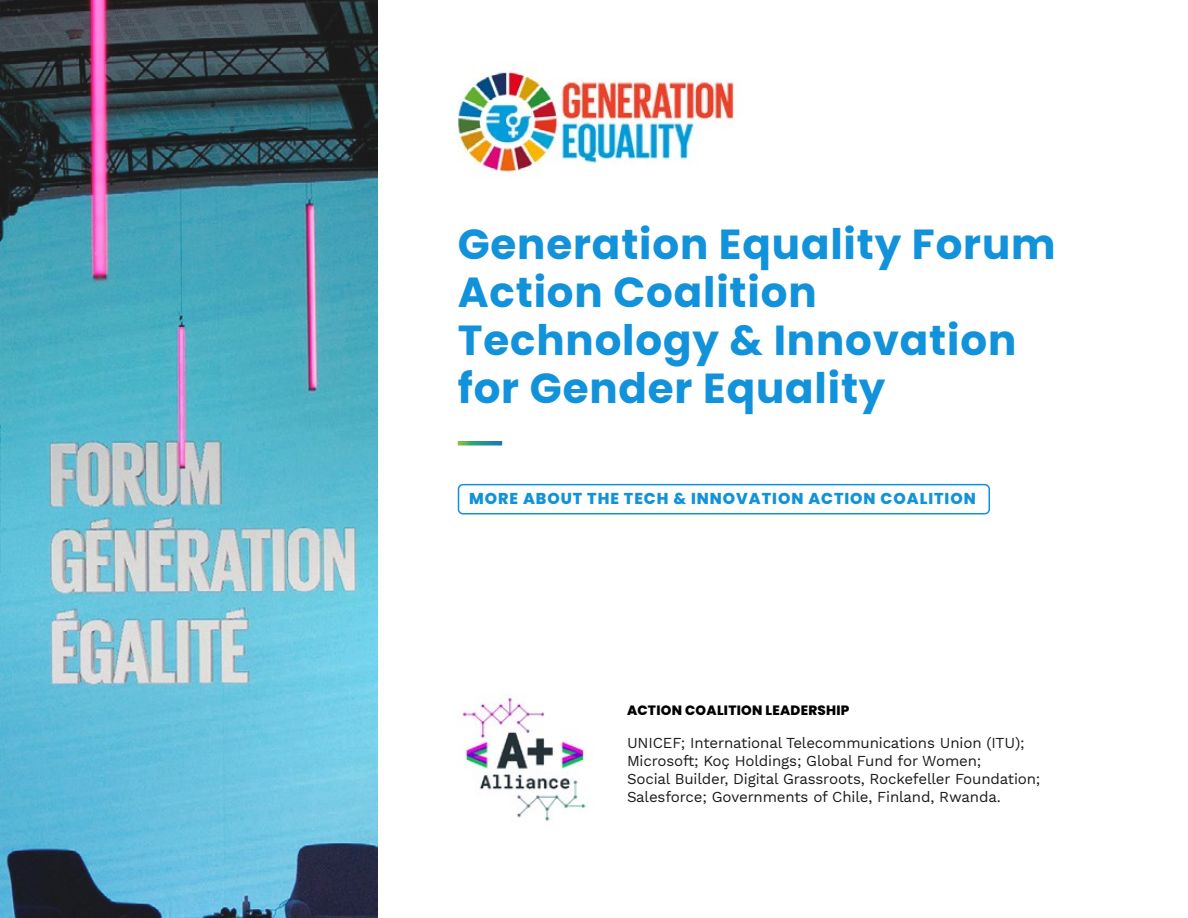
<style>
.page{position:relative;width:1188px;height:918px;background:#fff}
.page>*{position:absolute;margin:0;border:0;box-sizing:border-box;transform-origin:0 0}
.t1{font:700 42px/48px "Poppins";letter-spacing:.02em;color:#1192da}
.t2{font:800 15.75px "Poppins";letter-spacing:.06em;color:#1192da}
.t3{font:15px/18px "Work Sans";letter-spacing:-.01em;color:#1a1a1a}
.t4{font:800 13.5px "Poppins";letter-spacing:.02em;color:#000}
</style>
<div class="page">
<svg style="left:458px;top:441px;width:44px;height:5px"></svg>
<div style="left:458px;top:484px;width:532px;height:31px;border:2px solid #1192da;border-radius:4px"></div>
<img style="left:1px;top:0;width:377px;height:918px">
<img style="left:462px;top:697px;width:125px;height:125px">
<img style="left:458px;top:71px;width:276px;height:102px">
<h1 class="t1" style="left:458px;top:220px;width:599px">Generation Equality Forum<br>Action Coalition<br>Technology &amp; Innovation for Gender Equality</h1>
<p class="t2" style="left:469px;top:490px;width:508px">MORE ABOUT THE TECH &amp; INNOVATION ACTION COALITION</p>
<p class="t4" style="left:627px;top:703px;width:224px">ACTION COALITION LEADERSHIP</p>
<p class="t3" style="left:627px;top:734px;width:415px">UNICEF; International Telecommunications Union (ITU); Microsoft; Koç Holdings; Global Fund for Women;<br>Social Builder, Digital Grassroots, Rockefeller Foundation; Salesforce; Governments of Chile, Finland, Rwanda.</p>
</div>
